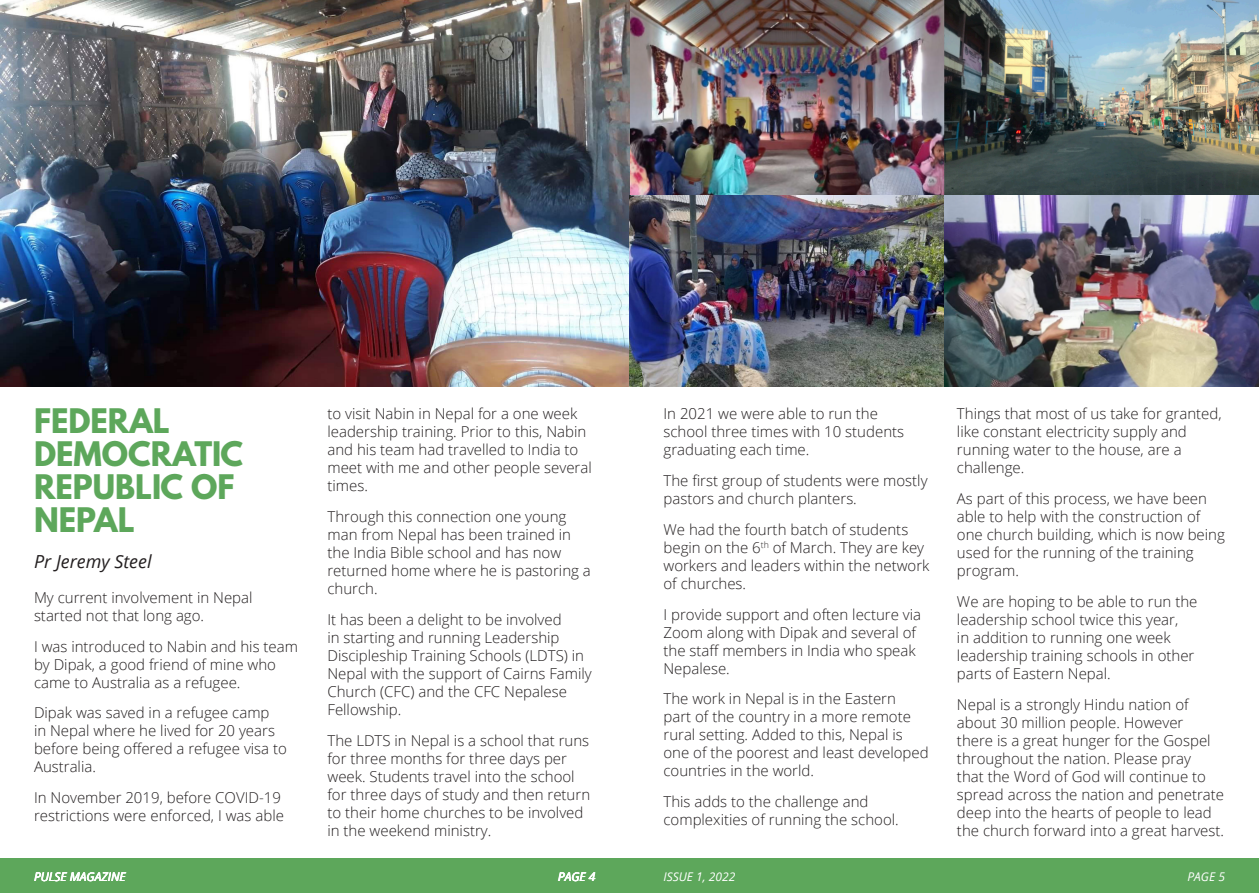
<style>
.page{position:relative;width:1259px;height:893px;background:#fff}
.page>*{position:absolute;margin:0;border:0;box-sizing:border-box;transform-origin:0 0}
.Calendar_Day_Names{font:700 30px/33px "League Spartan";color:#5da75b}
.Calendar_Day_Names-2{font:italic 18px "Open Sans";color:#231f20}
.Calendar_Day_Names-3{font:300 15px/18px "Open Sans";color:#231f20}
.Calendar_Day_Names-4{font:italic 12px "Open Sans";color:#fff}
</style>
<div class="page">
<div style="left:0;top:859px;width:629px;height:34px;background:#5da75b"></div>
<div style="left:629px;top:859px;width:630px;height:34px;background:#5da75b"></div>
<img style="left:0;top:0;width:1259px;height:387px">
<p class="Calendar_Day_Names" style="left:34px;top:404px;width:211px">FEDERAL<br>DEMOCRATIC<br>REPUBLIC OF<br>NEPAL</p>
<p class="Calendar_Day_Names-2" style="left:34px;top:549px;width:119px">Pr Jeremy Steel</p>
<p class="Calendar_Day_Names-3" style="left:34px;top:588px;width:220px">My current involvement in Nepal started not that long ago.</p>
<p class="Calendar_Day_Names-3" style="left:34px;top:637px;width:265px">I was introduced to Nabin and his team by Dipak, a good friend of mine who came to Australia as a refugee.</p>
<p class="Calendar_Day_Names-3" style="left:34px;top:703px;width:254px">Dipak was saved in a refugee camp<br>in Nepal where he lived for 20 years before being offered a refugee visa to<br>Australia.</p>
<p class="Calendar_Day_Names-3" style="left:34px;top:788px;width:251px">In November 2019, before COVID-19 restrictions were enforced, I was able</p>
<p class="Calendar_Day_Names-3" style="left:327px;top:404px;width:266px">to visit Nabin in Nepal for a one week leadership training. Prior to this, Nabin and his team had travelled to India to meet with me and other people several times.</p>
<p class="Calendar_Day_Names-3" style="left:327px;top:507px;width:265px">Through this connection one young man from Nepal has been trained in the India Bible school and has now returned home where he is pastoring a church.</p>
<p class="Calendar_Day_Names-3" style="left:327px;top:610px;width:266px">It has been a delight to be involved<br>in starting and running Leadership<br>Discipleship Training Schools (LDTS) in<br>Nepal with the support of Cairns Family<br>Church (CFC) and the CFC Nepalese<br>Fellowship.</p>
<p class="Calendar_Day_Names-3" style="left:327px;top:731px;width:264px">The LDTS in Nepal is a school that runs for three months for three days per week. Students travel into the school for three days of study and then return to their home churches to be involved in the weekend ministry.</p>
<p class="Calendar_Day_Names-3" style="left:663px;top:404px;width:242px">In 2021 we were able to run the school three times with 10 students graduating each time.</p>
<p class="Calendar_Day_Names-3" style="left:663px;top:471px;width:265px">The first group of students were mostly pastors and church planters.</p>
<p class="Calendar_Day_Names-3" style="left:663px;top:520px;width:267px">We had the fourth batch of students begin on the 6<sup>th</sup> of March. They are key workers and leaders within the network of churches.</p>
<p class="Calendar_Day_Names-3" style="left:663px;top:605px;width:259px">I provide support and often lecture via<br>Zoom along with Dipak and several of the staff members in India who speak<br>Nepalese.</p>
<p class="Calendar_Day_Names-3" style="left:663px;top:689px;width:267px">The work in Nepal is in the Eastern<br>part of the country in a more remote rural setting. Added to this, Nepal is one of the poorest and least developed countries in the world.</p>
<p class="Calendar_Day_Names-3" style="left:663px;top:792px;width:237px">This adds to the challenge and complexities of running the school.</p>
<p class="Calendar_Day_Names-3" style="left:957px;top:404px;width:266px">Things that most of us take for granted, like constant electricity supply and running water to the house, are a challenge.</p>
<p class="Calendar_Day_Names-3" style="left:957px;top:489px;width:269px">As part of this process, we have been able to help with the construction of one church building, which is now being used for the running of the training program.</p>
<p class="Calendar_Day_Names-3" style="left:957px;top:592px;width:242px">We are hoping to be able to run the leadership school twice this year,<br>in addition to running one week leadership training schools in other parts of Eastern Nepal.</p>
<p class="Calendar_Day_Names-3" style="left:957px;top:695px;width:269px">Nepal is a strongly Hindu nation of about 30 million people. However<br>there is a great hunger for the Gospel throughout the nation. Please pray<br>that the Word of God will continue to spread across the nation and penetrate deep into the hearts of people to lead the church forward into a great harvest.</p>
<p class="Calendar_Day_Names-4" style="left:34px;top:868px;width:93px">PULSE MAGAZINE</p>
<p class="Calendar_Day_Names-4" style="left:558px;top:868px;width:39px">PAGE 4</p>
<p class="Calendar_Day_Names-4" style="left:663px;top:868px;width:73px">ISSUE 1, 2022</p>
<p class="Calendar_Day_Names-4" style="left:1187px;top:868px;width:39px">PAGE 5</p>
</div>
